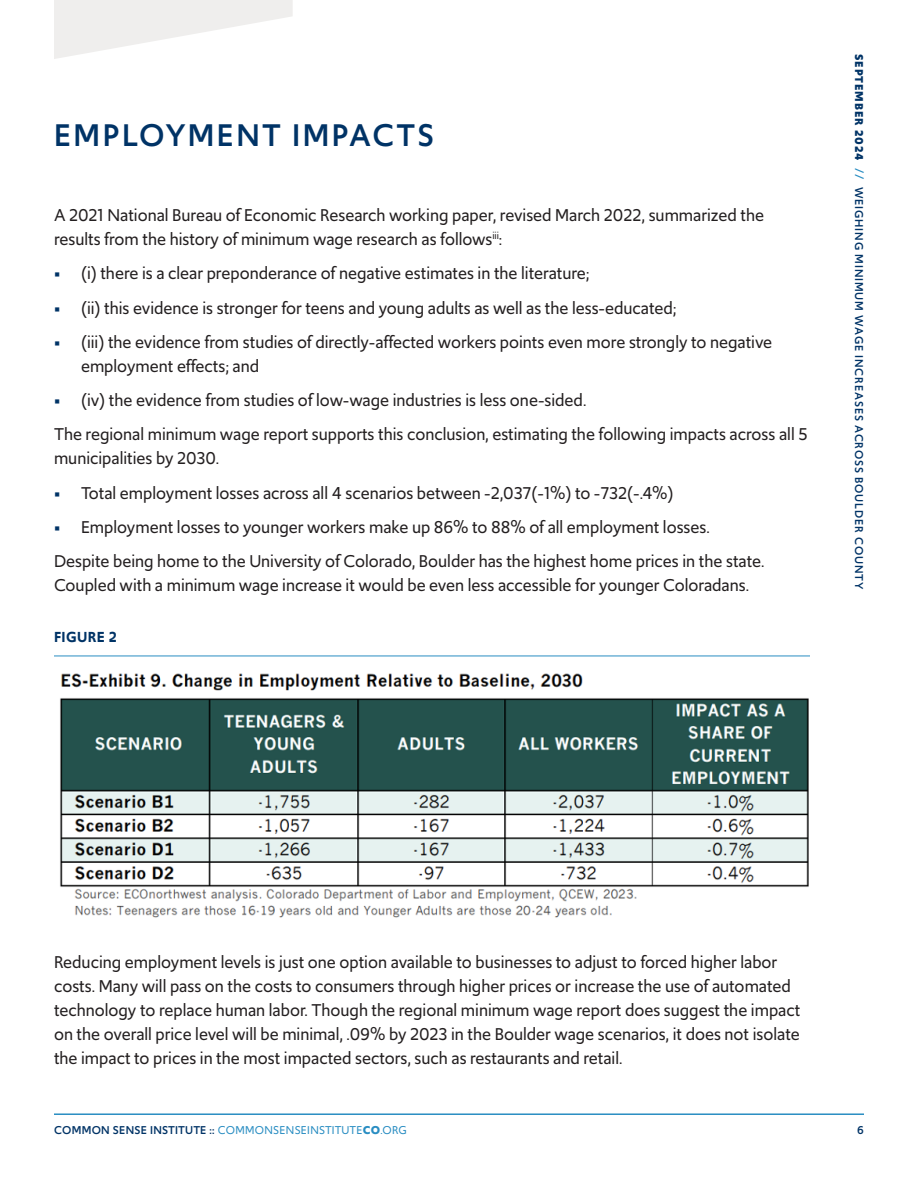
<style>
.page{position:relative;width:918px;height:1188px;background:#fff}
.page>*{position:absolute;margin:0;border:0;box-sizing:border-box;transform-origin:0 0}
.t1{font:500 33px "Upgrade";letter-spacing:.075em;color:#036}
.t2{font:18px/24px "Upgrade";color:#231f20}
.Figure_Label{font:600 15.3px "Upgrade";letter-spacing:.025em;color:#036}
.t3{font:500 12px "Upgrade";letter-spacing:.075em;color:#036}
.t4{font:12px "Upgrade";letter-spacing:.025em;color:#298dc2}
.s1{font-weight:700;color:#036}
.s2{font-weight:700}
.s3{color:#298dc2}
.s4{font-weight:500;color:#036}
</style>
<div class="page">
<hr style="left:54px;top:1113px;width:810px;height:2px;background:#298dc2">
<svg style="left:54px;top:0;width:239px;height:59px"></svg>
<img style="left:60px;top:673px;width:749px;height:245px">
<hr style="left:54px;top:656px;width:756px;height:1px;background:#298dc2">
<p class="t1" style="left:54px;top:113px;width:382px">EMPLOYMENT IMPACTS</p>
<p class="t2" style="left:54px;top:203px;width:712px">A 2021 National Bureau of Economic Research working paper, revised March 2022, summarized the results from the history of minimum wage research as follows<sup>iii</sup>:</p>
<p class="t2" style="left:54px;top:261px;width:537px"><span class="s1">•</span> (i) there is a clear preponderance of negative estimates in the literature;</p>
<p class="t2" style="left:54px;top:296px;width:624px"><span class="s1">•</span> (ii) this evidence is stronger for teens and young adults as well as the less-educated;</p>
<p class="t2" style="left:81px;top:330px;width:693px;text-indent:-27px"><span class="s1">•</span> (iii) the evidence from studies of directly-affected workers points even more strongly to negative employment effects; and</p>
<p class="t2" style="left:54px;top:388px;width:534px"><span class="s1">•</span> (iv) the evidence from studies of low-wage industries is less one-sided.</p>
<p class="t2" style="left:54px;top:422px;width:755px">The regional minimum wage report supports this conclusion, estimating the following impacts across all 5 municipalities by 2030.</p>
<p class="t2" style="left:54px;top:481px;width:621px"><span class="s1">•</span> Total employment losses across all 4 scenarios between -2,037(-1%) to -732(-.4%)</p>
<p class="t2" style="left:54px;top:515px;width:657px"><span class="s1">•</span> Employment losses to younger workers make up 86% to 88% of all employment losses.</p>
<p class="t2" style="left:54px;top:549px;width:712px">Despite being home to the University of Colorado, Boulder has the highest home prices in the state.<br>Coupled with a minimum wage increase it would be even less accessible for younger Coloradans.</p>
<p class="Figure_Label" style="left:54px;top:627px;width:64px">FIGURE 2</p>
<p class="t3" style="left:867px;top:54px;width:537px;rotate:90deg"><span class="s2">SEPTEMBER 2024</span> <span class="s3">//</span> WEIGHING MINIMUM WAGE INCREASES ACROSS BOULDER COUNTY</p>
<p class="t2" style="left:54px;top:950px;width:748px">Reducing employment levels is just one option available to businesses to adjust to forced higher labor costs. Many will pass on the costs to consumers through higher prices or increase the use of automated technology to replace human labor. Though the regional minimum wage report does suggest the impact on the overall price level will be minimal, .09% by 2023 in the Boulder wage scenarios, it does not isolate the impact to prices in the most impacted sectors, such as restaurants and retail.</p>
<p class="t4" style="left:54px;top:1122px;width:354px"><span class="s4">COMMON SENSE INSTITUTE ::</span> COMMONSENSEINSTITUTE<span class="s2">CO</span>.ORG</p>
<p class="t3" style="left:857px;top:1122px;width:8px">6</p>
</div>
